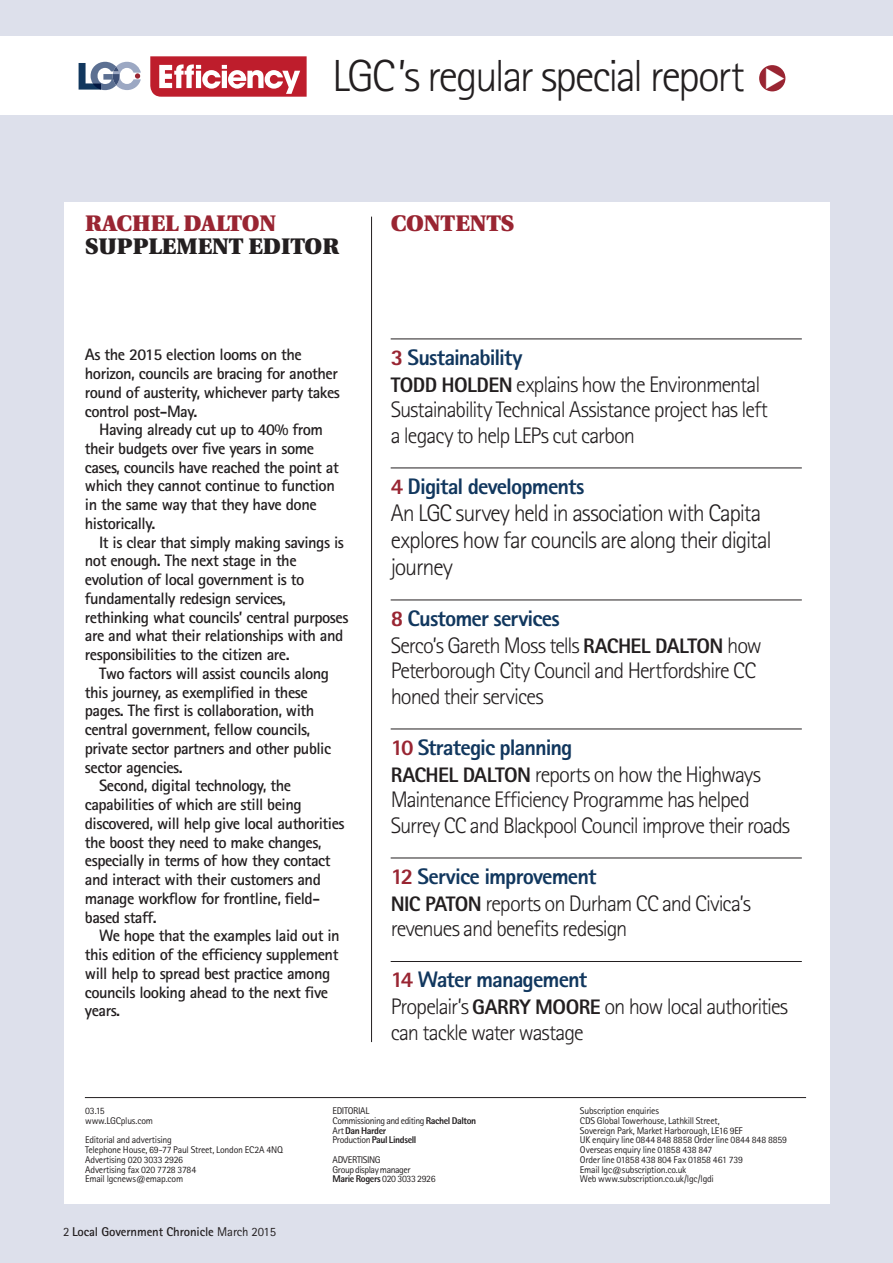
<style>
.page{position:relative;width:893px;height:1263px;background:#dde0eb}
.page>*{position:absolute;margin:0;border:0;box-sizing:border-box;transform-origin:0 0}
.t1{font:300 45px "Rotis Sans Serif";letter-spacing:-.05em;color:#231f20}
.t2{font:300 24px/27px "Rotis Sans Serif";letter-spacing:-.045em;color:#231f20}
.t3{font:300 22.5px/26px "Rotis Sans Serif";letter-spacing:-.045em;color:#231f20}
.t4{font:900 22.5px "Utopia";color:#992532}
.t5{font:800 22.5px "Rotis Sans Serif";letter-spacing:-.04em;color:#11375e}
.t6{font:900 22.5px "Utopia";color:#231f20}
.t7{font:700 16.5px/18.8px "Rotis Sans Serif";letter-spacing:-.03em;color:#231f20}
.t8{font:700 12.75px "Rotis Sans Serif";letter-spacing:-.01em;color:#231f20}
.t9{font:9.75px/9.8px "Rotis Sans Serif";letter-spacing:-.025em;color:#231f20}
.s1{font-weight:800;color:#992532}
.s2{font-weight:800;color:#11375e}
.s3{font-weight:800;font-size:21px}
.s4{color:#992532}
.s5{font-weight:400}
.s6{font-weight:800}
</style>
<div class="page">
<div style="left:64px;top:202px;width:765px;height:1001px;background:#fff"></div>
<div style="left:0;top:36px;width:893px;height:79px;background:#fff"></div>
<div style="left:759px;top:65px;width:26px;height:26px;background:#992532;border-radius:50%"></div>
<hr style="left:391px;top:339px;width:411px;height:1px;background:#231f20">
<hr style="left:391px;top:468px;width:411px;height:1px;background:#231f20">
<hr style="left:391px;top:600px;width:411px;height:1px;background:#231f20">
<hr style="left:391px;top:729px;width:411px;height:1px;background:#231f20">
<hr style="left:391px;top:858px;width:411px;height:1px;background:#231f20">
<hr style="left:391px;top:961px;width:411px;height:1px;background:#231f20">
<svg style="left:78px;top:56px;width:229px;height:41px"></svg>
<hr style="left:85px;top:1097px;width:721px;height:1px;background:#231f20">
<hr style="left:371px;top:217px;width:1px;height:825px;background:#231f20">
<h1 class="t1" style="left:332px;top:50px;width:414px">LGC’s regular special report</h1>
<h3 class="t4" style="left:85px;top:211px;width:192px">RACHEL DALTON</h3>
<h3 class="t6" style="left:85px;top:233px;width:255px">SUPPLEMENT EDITOR</h3>
<p class="t7" style="left:85px;top:345px;width:257px">As the 2015 election looms on the horizon, councils are bracing for another round of austerity, whichever party takes control post-May.</p>
<p class="t7" style="left:85px;top:420px;width:255px;text-indent:14px">Having already cut up to 40% from their budgets over five years in some cases, councils have reached the point at which they cannot continue to function in the same way that they have done historically.</p>
<p class="t7" style="left:85px;top:532px;width:265px;text-indent:14px">It is clear that simply making savings is not enough. The next stage in the evolution of local government is to fundamentally redesign services, rethinking what councils’ central purposes are and what their relationships with and responsibilities to the citizen are.</p>
<p class="t7" style="left:99px;top:664px;width:232px">Two factors will assist councils along</p>
<p class="t7" style="left:85px;top:682px;width:224px">this journey, as exemplified in these</p>
<p class="t7" style="left:85px;top:701px;width:231px">pages. The first is collaboration, with</p>
<p class="t7" style="left:85px;top:720px;width:227px">central government, fellow councils,</p>
<p class="t7" style="left:85px;top:739px;width:248px">private sector partners and other public</p>
<p class="t7" style="left:85px;top:757px;width:99px">sector agencies.</p>
<p class="t7" style="left:99px;top:776px;width:193px">Second, digital technology, the</p>
<p class="t7" style="left:85px;top:795px;width:218px">capabilities of which are still being</p>
<p class="t7" style="left:85px;top:814px;width:261px">discovered, will help give local authorities</p>
<p class="t7" style="left:85px;top:832px;width:238px">the boost they need to make changes,</p>
<p class="t7" style="left:85px;top:851px;width:247px">especially in terms of how they contact</p>
<p class="t7" style="left:85px;top:870px;width:238px">and interact with their customers and</p>
<p class="t7" style="left:85px;top:889px;width:237px">manage workflow for frontline, field-</p>
<p class="t7" style="left:85px;top:907px;width:73px">based staff.</p>
<p class="t7" style="left:99px;top:926px;width:242px">We hope that the examples laid out in</p>
<p class="t7" style="left:85px;top:945px;width:255px">this edition of the efficiency supplement</p>
<p class="t7" style="left:85px;top:964px;width:247px">will help to spread best practice among</p>
<p class="t7" style="left:85px;top:982px;width:245px">councils looking ahead to the next five</p>
<p class="t7" style="left:85px;top:1001px;width:37px">years.</p>
<h3 class="t4" style="left:391px;top:211px;width:125px">CONTENTS</h3>
<h3 class="t3" style="left:391px;top:344px;width:379px"><span class="s1">3</span> <span class="s2">Sustainability<br></span><span class="s3">TODD HOLDEN</span> explains how the Environmental Sustainability Technical Assistance project has left a legacy to help LEPs cut carbon</h3>
<h3 class="t5" style="left:391px;top:472px;width:195px"><span class="s4">4</span> Digital developments</h3>
<h2 class="t2" style="left:391px;top:499px;width:382px">An LGC survey held in association with Capita explores how far councils are along their digital journey</h2>
<h3 class="t3" style="left:391px;top:605px;width:373px"><span class="s1">8</span> <span class="s2">Customer services<br></span>Serco’s Gareth Moss tells <span class="s3">RACHEL DALTON</span> how Peterborough City Council and Hertfordshire CC honed their services</h3>
<h3 class="t3" style="left:391px;top:734px;width:401px"><span class="s1">10</span> <span class="s2">Strategic planning<br></span><span class="s3">RACHEL DALTON</span> reports on how the Highways Maintenance Efficiency Programme has helped Surrey CC and Blackpool Council improve their roads</h3>
<h3 class="t3" style="left:391px;top:863px;width:362px"><span class="s1">12</span> <span class="s2">Service improvement<br></span><span class="s3">NIC PATON</span> reports on Durham CC and Civica’s revenues and benefits redesign</h3>
<h3 class="t3" style="left:391px;top:967px;width:399px"><span class="s1">14</span> <span class="s2">Water management<br></span>Propelair’s <span class="s3">GARRY MOORE</span> on how local authorities can tackle water wastage</h3>
<p class="t9" style="left:85px;top:1106px;width:69px">03.15 www.LGCplus.com</p>
<p class="t9" style="left:85px;top:1135px;width:199px">Editorial and advertising<br>Telephone House, 69-77 Paul Street, London EC2A 4NQ<br>Advertising 020 3033 2926<br>Advertising fax 020 7728 3784<br>Email lgcnews@emap.com</p>
<p class="t8" style="left:63px;top:1223px;width:215px"><span class="s5">2</span> Local Government Chronicle <span class="s5">March 2015</span></p>
<p class="t9" style="left:333px;top:1106px;width:145px">EDITORIAL<br>Commissioning and editing <span class="s6">Rachel Dalton<br></span>Art <span class="s6">Dan Harder<br></span>Production <span class="s6">Paul Lindsell</span></p>
<p class="t9" style="left:333px;top:1155px;width:105px">ADVERTISING<br>Group display manager<br><span class="s6">Marie Rogers</span> 020 3033 2926</p>
<p class="t9" style="left:580px;top:1106px;width:209px">Subscription enquiries<br>CDS Global Towerhouse, Lathkill Street,<br>Sovereign Park, Market Harborough, LE16 9EF<br>UK enquiry line 0844 848 8858 Order line 0844 848 8859<br>Overseas enquiry line 01858 438 847<br>Order line 01858 438 804 Fax 01858 461 739<br>Email lgc@subscription.co.uk<br>Web www.subscription.co.uk/lgc/lgdi</p>
</div>
